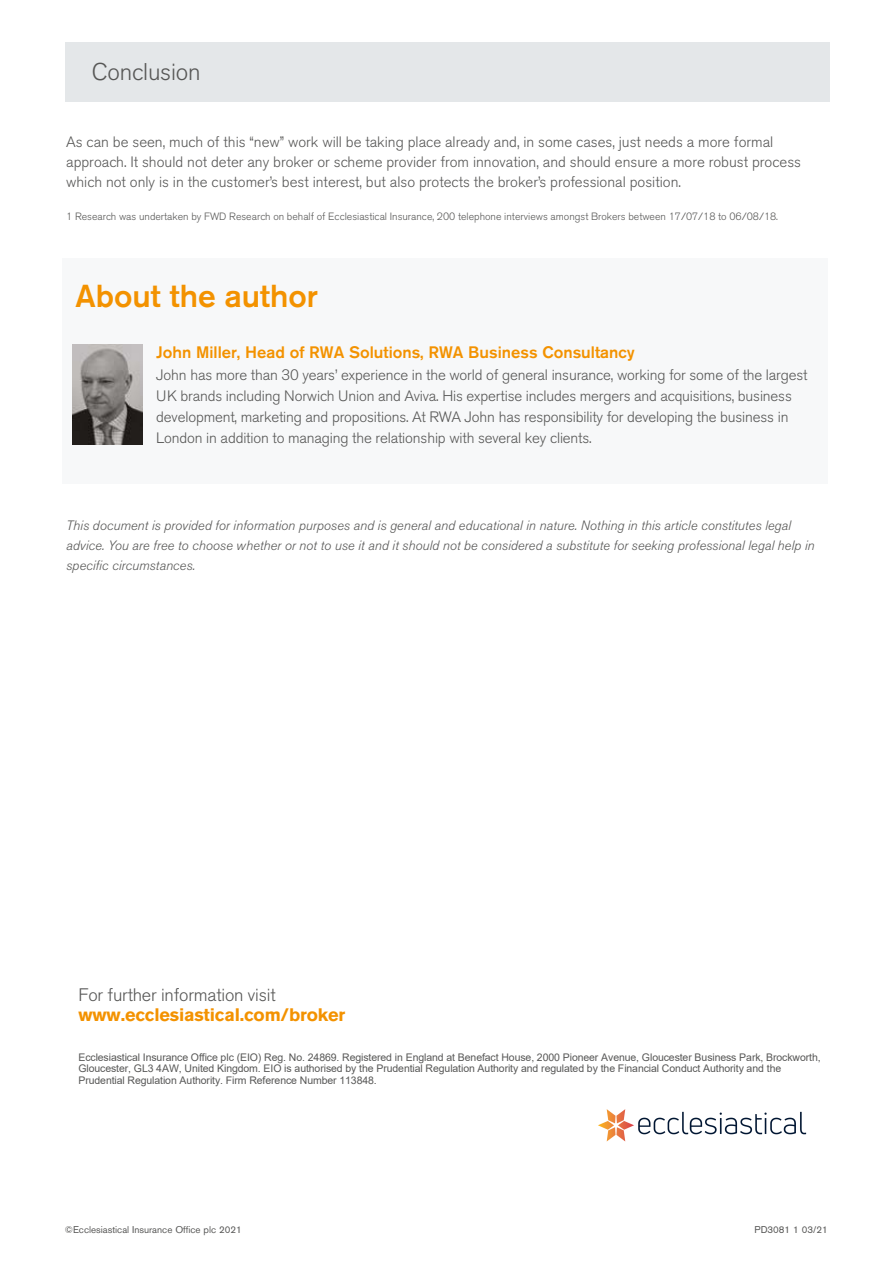
<style>
.page{position:relative;width:893px;height:1263px;background:#fff}
.page>*{position:absolute;margin:0;border:0;box-sizing:border-box;transform-origin:0 0}
.t1{font:500 31.5px "Akzidenz Grotesk BQ";color:#f39200}
.t2{font:300 24px "Akzidenz Grotesk BQ";letter-spacing:-.01em;color:#575756}
.t3{font:700 18px "Akzidenz Grotesk BQ";letter-spacing:-.01em;color:#f39200}
.t4{font:300 18px "Akzidenz Grotesk BQ";letter-spacing:-.01em;color:#575756}
.t5{font:500 16.5px "Akzidenz Grotesk BQ";color:#f39200}
.t6{font:300 15px/21px "Akzidenz Grotesk BQ";letter-spacing:-.01em;color:#575756}
.t7{font:italic 300 13.5px/20.2px "Akzidenz Grotesk BQ";color:#575756}
.t8{font:10.5px/11.2px "Arial";letter-spacing:-.01em;color:#575756}
.t9{font:300 10.5px "Akzidenz Grotesk BQ";color:#575756}
.t10{font:9.75px "Akzidenz Grotesk BQ";color:#575756}
</style>
<div class="page">
<div style="left:63px;top:258px;width:765px;height:225px;background:#f7f8f9"></div>
<div style="left:65px;top:42px;width:764px;height:59px;background:#e4e7e9"></div>
<img style="left:73px;top:345px;width:69px;height:99px">
<img style="left:598px;top:1109px;width:209px;height:33px">
<h2 class="t2" style="left:92px;top:58px;width:110px">Conclusion</h2>
<p class="t6" style="left:66px;top:132px;width:736px;line-height:20.2px">As can be seen, much of this “new” work will be taking place already and, in some cases, just needs a more formal approach. It should not deter any broker or scheme provider from innovation, and should ensure a more robust process which not only is in the customer’s best interest, but also protects the broker’s professional position.</p>
<p class="t9" style="left:66px;top:211px;width:713px">1 Research was undertaken by FWD Research on behalf of Ecclesiastical Insurance, 200 telephone interviews amongst Brokers between 17/07/18 to 06/08/18.</p>
<h1 class="t1" style="left:75px;top:277px;width:244px">About the author</h1>
<p class="t5" style="left:156px;top:342px;width:480px">John Miller, Head of RWA Solutions, RWA Business Consultancy</p>
<p class="t6" style="left:156px;top:365px;width:653px">John has more than 30 years’ experience in the world of general insurance, working for some of the largest UK brands including Norwich Union and Aviva. His expertise includes mergers and acquisitions, business development, marketing and propositions. At RWA John has responsibility for developing the business in London in addition to managing the relationship with several key clients.</p>
<p class="t7" style="left:66px;top:515px;width:750px">This document is provided for information purposes and is general and educational in nature. Nothing in this article constitutes legal advice. You are free to choose whether or not to use it and it should not be considered a substitute for seeking professional legal help in specifc circumstances.</p>
<p class="t4" style="left:79px;top:984px;width:199px">For further information visit</p>
<h4 class="t3" style="left:79px;top:1004px;width:268px">www.ecclesiastical.com/broker</h4>
<p class="t8" style="left:79px;top:1052px;width:744px">Ecclesiastical Insurance Office plc (EIO) Reg. No. 24869. Registered in England at Benefact House, 2000 Pioneer Avenue, Gloucester Business Park, Brockworth,<br>Gloucester, GL3 4AW, United Kingdom. EIO is authorised by the Prudential Regulation Authority and regulated by the Financial Conduct Authority and the<br>Prudential Regulation Authority. Firm Reference Number 113848.</p>
<p class="t10" style="left:65px;top:1224px;width:179px">©Ecclesiastical Insurance Office plc 2021</p>
<p class="t10" style="left:755px;top:1224px;width:75px">PD3081 1 03/21</p>
</div>
